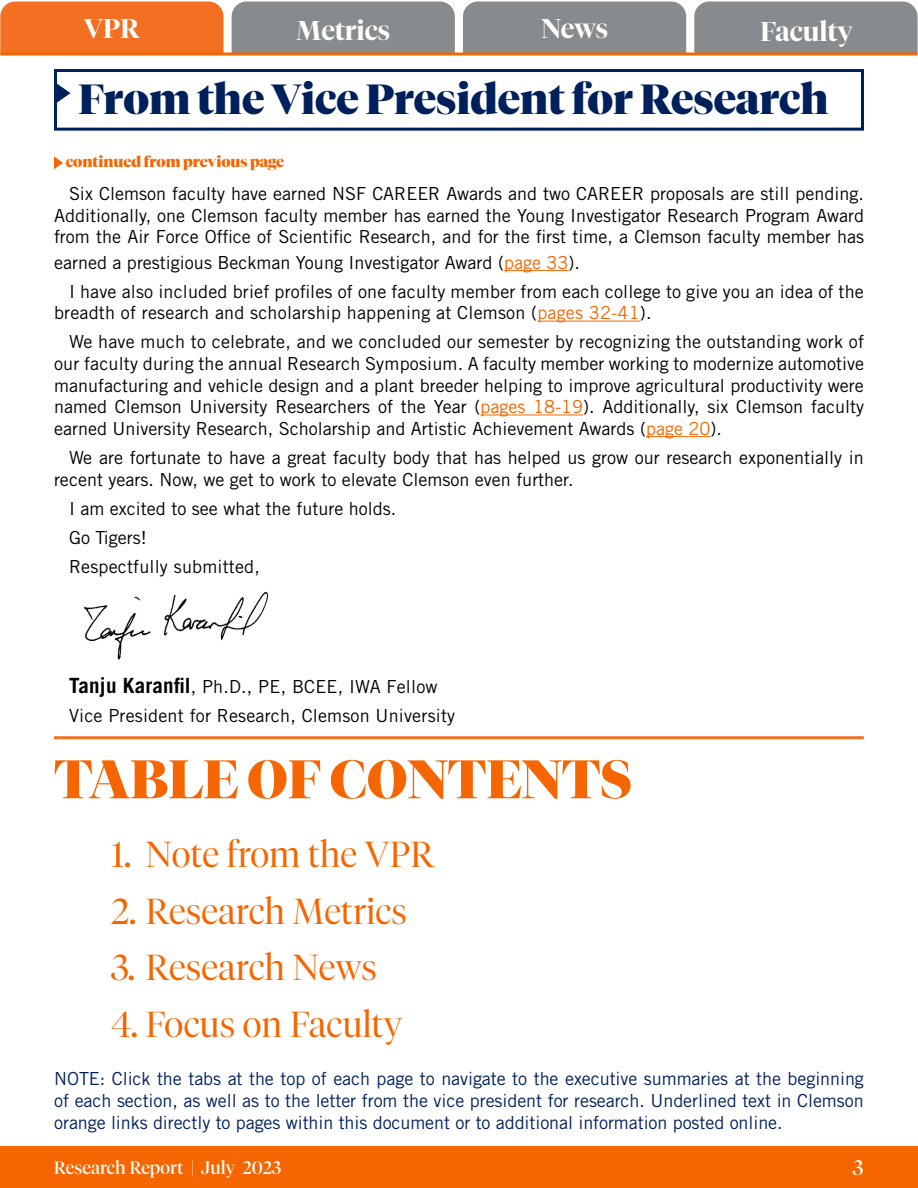
<style>
.page{position:relative;width:918px;height:1188px;background:#fff}
.page>*{position:absolute;margin:0;border:0;box-sizing:border-box;transform-origin:0 0}
.t1{font:900 54px "Tiempos Fine";color:#f56600}
.t2{font:900 42px "Tiempos Fine";color:#00205b}
.t3{font:300 36px "Tiempos Fine";color:#f56600}
.t4{font:600 27px "Tiempos Fine";color:#fff}
.t5{font:21px "Tiempos Fine";color:#fff}
.t6{font:18px/21.6px "Trade Gothic LT Std";color:#000}
.t7{font:18px/21.6px "Trade Gothic LT Std";letter-spacing:-.005em;color:#00205b;text-align:justify}
.t8{font:18px "Tiempos Fine";color:#fff}
.t9{font:900 15px "Tiempos Fine";color:#f56600}
.s1{color:#f56600}
.s2{font-weight:700;font-size:21px}
</style>
<div class="page">
<hr style="left:504px;top:270px;width:65px;height:1px;background:#f56600">
<hr style="left:537px;top:321px;width:103px;height:1px;background:#f56600">
<hr style="left:480px;top:415px;width:103px;height:1px;background:#f56600">
<hr style="left:646px;top:436px;width:65px;height:1px;background:#f56600">
<div style="left:54px;top:69px;width:810px;height:62px;border:3px solid #00205b"></div>
<svg style="left:54px;top:82px;width:16px;height:23px"></svg>
<svg style="left:54px;top:156px;width:9px;height:13px"></svg>
<img style="left:83px;top:591px;width:186px;height:69px">
<hr style="left:54px;top:736px;width:810px;height:3px;background:#f36f21">
<div style="left:463px;top:2px;width:223px;height:50px;background:#888b8d"></div>
<div style="left:0;top:2px;width:224px;height:50px;background:#f36f21"></div>
<div style="left:232px;top:2px;width:223px;height:50px;background:#888b8d"></div>
<div style="left:694px;top:2px;width:224px;height:50px;background:#888b8d"></div>
<svg style="left:0;top:52px;width:918px;height:4px;background:#eb7d2e"></svg>
<div style="left:0;top:1146px;width:918px;height:42px;background:#f56600"></div>
<h3 class="t4" style="left:84px;top:13px;width:58px">VPR</h3>
<h3 class="t4" style="left:296px;top:14px;width:95px">Metrics</h3>
<h3 class="t4" style="left:541px;top:12px;width:68px">News</h3>
<h3 class="t4" style="left:760px;top:15px;width:94px">Faculty</h3>
<h2 class="t2" style="left:78px;top:74px;width:752px">From the Vice President for Research</h2>
<p class="t9" style="left:66px;top:152px;width:220px">continued from previous page</p>
<p class="t6" style="left:54px;top:183px;width:812px;text-align:justify;text-indent:15px">Six Clemson faculty have earned NSF CAREER Awards and two CAREER proposals are still pending.<br>Additionally, one Clemson faculty member has earned the Young Investigator Research Program Award from the Air Force Office of Scientific Research, and for the first time, a Clemson faculty member has</p>
<p class="t6" style="left:69px;top:247px;width:796px;line-height:29.1px;text-indent:-15px">earned a prestigious Beckman Young Investigator Award (<span class="s1">page 33</span>).<br>I have also included brief profiles of one faculty member from each college to give you an idea of the</p>
<p class="t6" style="left:69px;top:298px;width:797px;line-height:29.1px;text-indent:-15px">breadth of research and scholarship happening at Clemson (<span class="s1">pages 32-41</span>).<br>We have much to celebrate, and we concluded our semester by recognizing the outstanding work of</p>
<p class="t6" style="left:54px;top:353px;width:812px;text-align:justify">our faculty during the annual Research Symposium. A faculty member working to modernize automotive manufacturing and vehicle design and a plant breeder helping to improve agricultural productivity were named Clemson University Researchers of the Year (<span class="s1">pages 18-19</span>). Additionally, six Clemson faculty earned University Research, Scholarship and Artistic Achievement Awards (<span class="s1">page 20</span>).</p>
<p class="t6" style="left:54px;top:446px;width:811px;text-indent:15px">We are fortunate to have a great faculty body that has helped us grow our research exponentially in recent years. Now, we get to work to elevate Clemson even further.</p>
<p class="t6" style="left:69px;top:493px;width:329px;line-height:29.1px">I am excited to see what the future holds.<br>Go Tigers!<br>Respectfully submitted,</p>
<p class="t6" style="left:69px;top:672px;width:388px;line-height:29.1px"><span class="s2">Tanju Karanfil</span>, Ph.D., PE, BCEE, IWA Fellow<br>Vice President for Research, Clemson University</p>
<h1 class="t1" style="left:54px;top:747px;width:579px">TABLE OF CONTENTS</h1>
<h3 class="t3" style="left:111px;top:833px;width:325px">1. Note from the VPR</h3>
<h3 class="t3" style="left:111px;top:889px;width:298px">2. Research Metrics</h3>
<h3 class="t3" style="left:111px;top:946px;width:268px">3. Research News</h3>
<h3 class="t3" style="left:111px;top:1003px;width:293px">4. Focus on Faculty</h3>
<p class="t7" style="left:54px;top:1068px;width:811px">NOTE: Click the tabs at the top of each page to navigate to the executive summaries at the beginning of each section, as well as to the letter from the vice president for research. Underlined text in Clemson orange links directly to pages within this document or to additional information posted online.</p>
<p class="t8" style="left:54px;top:1157px;width:229px">Research Report | July 2023</p>
<p class="t5" style="left:853px;top:1155px;width:12px">3</p>
</div>
